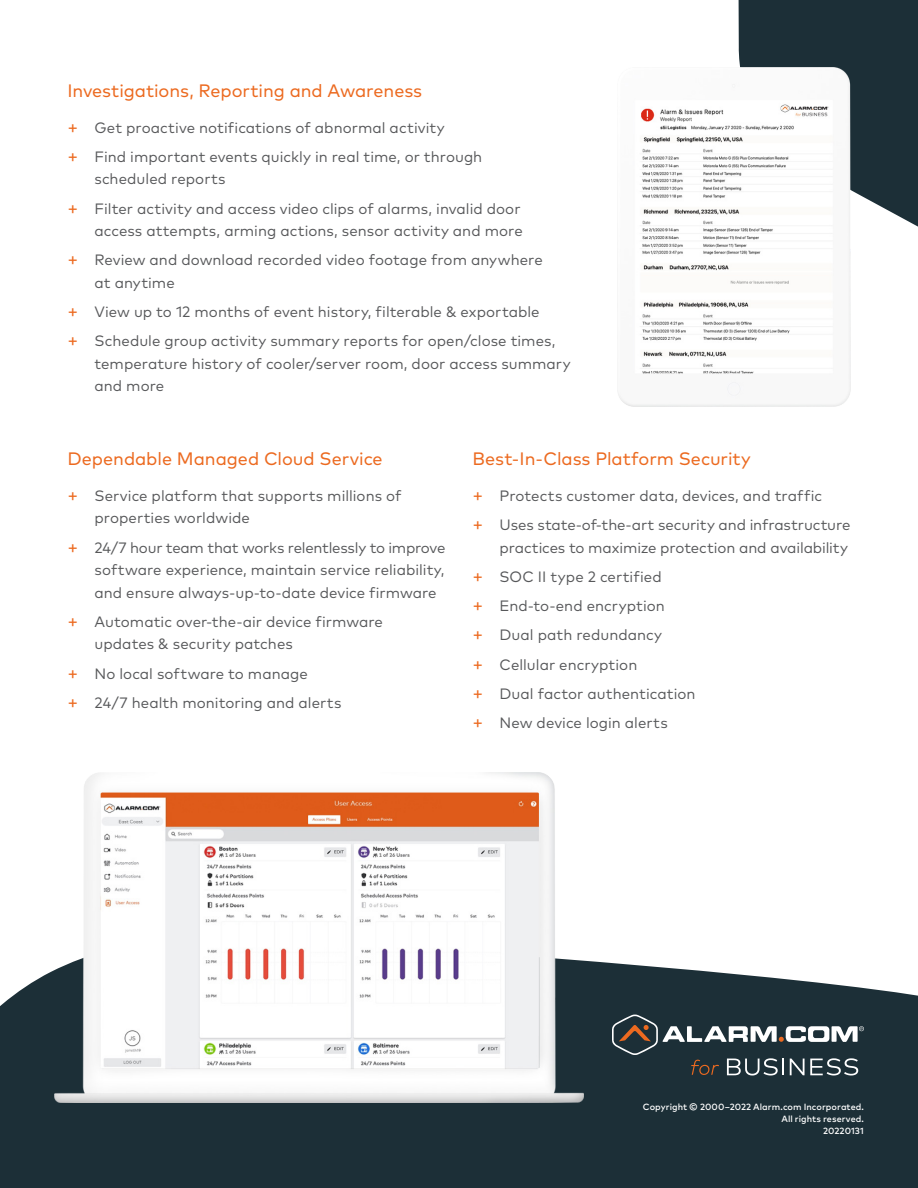
<style>
.page{position:relative;width:918px;height:1188px;background:#fff}
.page>*{position:absolute;margin:0;border:0;box-sizing:border-box;transform-origin:0 0}
.Subtitle_H3{font:18px "Mark Pro";letter-spacing:-.005em;color:#ec6a20}
.t1{font:15px/22.5px "Mark Pro";letter-spacing:.005em;color:#57585a}
.Copyright{font:500 9px/12px "Mark Pro";letter-spacing:.005em;color:#fff;text-align:right}
.s1{font-size:18px;color:#ec6a20}
</style>
<div class="page">
<div style="left:0;top:960px;width:918px;height:228px;background:#1c2f37"></div>
<svg style="left:738px;top:0;width:180px;height:319px;fill:#1c2f37"></svg>
<img style="left:617px;top:68px;width:233px;height:339px">
<svg style="left:612px;top:1015px;width:252px;height:61px"></svg>
<img style="left:54px;top:772px;width:529px;height:331px">
<p class="Subtitle_H3" style="left:68px;top:77px;width:356px">Investigations, Reporting and Awareness</p>
<p class="t1" style="left:68px;top:115px;width:379px"><span class="s1">+</span> Get proactive notifications of abnormal activity</p>
<p class="t1" style="left:94px;top:144px;width:389px;text-indent:-27px"><span class="s1">+</span> Find important events quickly in real time, or through scheduled reports</p>
<p class="t1" style="left:68px;top:196px;width:457px;text-align:right"><span class="s1">+</span> Filter activity and access video clips of alarms, invalid door access attempts, arming actions, sensor activity and more</p>
<p class="t1" style="left:94px;top:248px;width:450px;text-indent:-27px"><span class="s1">+</span> Review and download recorded video footage from anywhere at anytime</p>
<p class="t1" style="left:68px;top:300px;width:474px"><span class="s1">+</span> View up to 12 months of event history, filterable &amp; exportable</p>
<p class="t1" style="left:94px;top:329px;width:478px;text-indent:-27px"><span class="s1">+</span> Schedule group activity summary reports for open/close times, temperature history of cooler/server room, door access summary and more</p>
<p class="Subtitle_H3" style="left:68px;top:445px;width:317px">Dependable Managed Cloud Service</p>
<p class="t1" style="left:94px;top:483px;width:309px;text-indent:-27px"><span class="s1">+</span> Service platform that supports millions of properties worldwide</p>
<p class="t1" style="left:94px;top:535px;width:352px;text-align:justify;text-indent:-27px"><span class="s1">+</span> 24/7 hour team that works relentlessly to improve software experience, maintain service reliability, and ensure always-up-to-date device firmware</p>
<p class="t1" style="left:94px;top:609px;width:290px;text-indent:-27px"><span class="s1">+</span> Automatic over-the-air device firmware updates &amp; security patches</p>
<p class="t1" style="left:68px;top:661px;width:242px"><span class="s1">+</span> No local software to manage</p>
<p class="t1" style="left:68px;top:690px;width:275px"><span class="s1">+</span> 24/7 health monitoring and alerts</p>
<p class="Subtitle_H3" style="left:472px;top:445px;width:280px">Best-In-Class Platform Security</p>
<p class="t1" style="left:472px;top:483px;width:351px"><span class="s1">+</span> Protects customer data, devices, and traffic</p>
<p class="t1" style="left:472px;top:512px;width:379px;text-align:right"><span class="s1">+</span> Uses state-of-the-art security and infrastructure practices to maximize protection and availability</p>
<p class="t1" style="left:472px;top:564px;width:191px"><span class="s1">+</span> SOC II type 2 certified</p>
<p class="t1" style="left:472px;top:593px;width:194px"><span class="s1">+</span> End-to-end encryption</p>
<p class="t1" style="left:472px;top:623px;width:191px"><span class="s1">+</span> Dual path redundancy</p>
<p class="t1" style="left:472px;top:652px;width:166px"><span class="s1">+</span> Cellular encryption</p>
<p class="t1" style="left:472px;top:681px;width:225px"><span class="s1">+</span> Dual factor authentication</p>
<p class="t1" style="left:472px;top:710px;width:197px"><span class="s1">+</span> New device login alerts</p>
<p class="Copyright" style="left:643px;top:1100px;width:223px">Copyright © 2000–2022 Alarm.com Incorporated.<br>All rights reserved.</p>
<p class="Copyright" style="left:823px;top:1124px;width:42px">20220131</p>
</div>
